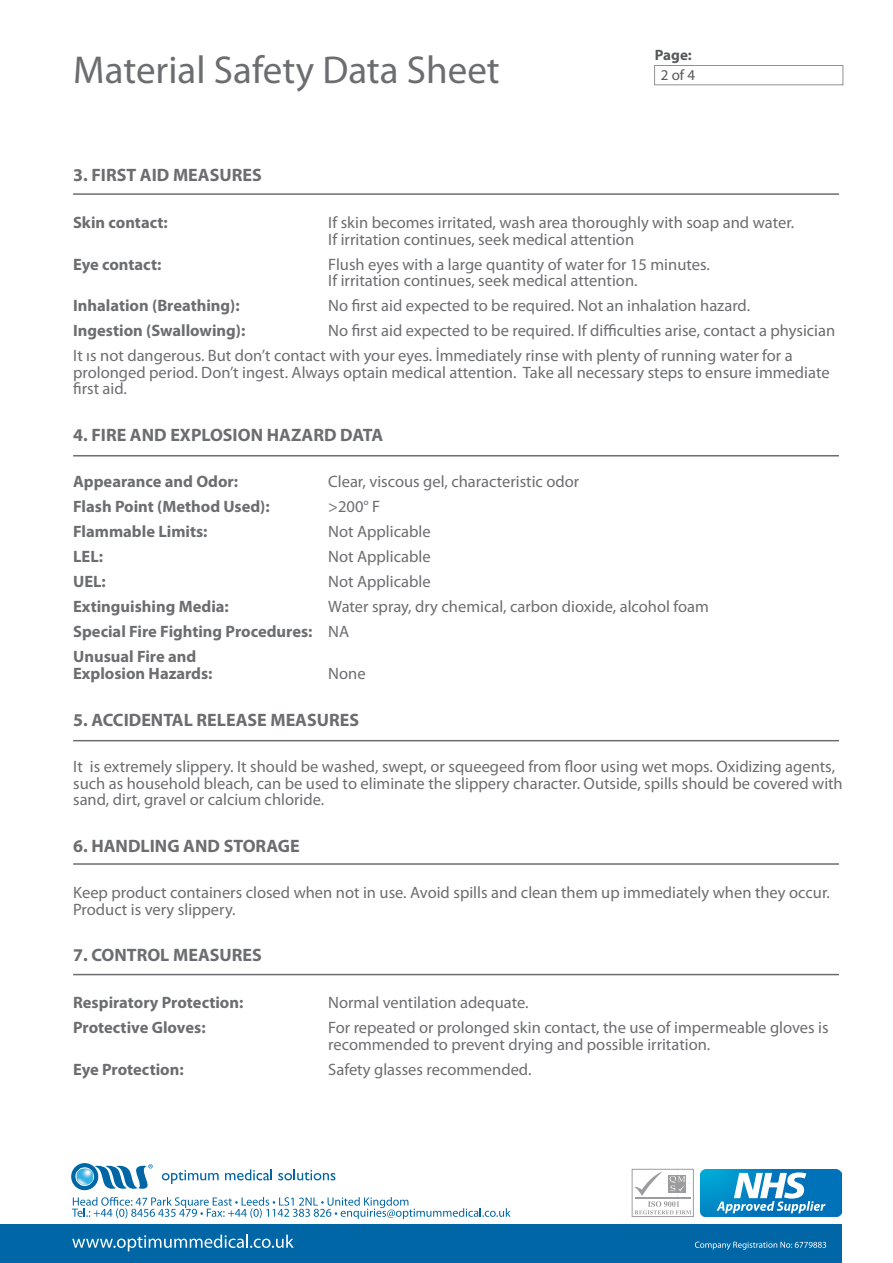
<style>
.page{position:relative;width:893px;height:1263px;background:#fff}
.page>*{position:absolute;margin:0;border:0;box-sizing:border-box;transform-origin:0 0}
.t1{font:39px "Myriad Pro";color:#6c6d70}
.t2{font:700 18px "Myriad Pro";color:#6c6d70}
.t3{font:16.5px/16.5px "Myriad Pro";color:#6c6d70}
.t4{font:700 16.5px/16.5px "Myriad Pro";color:#6c6d70}
.t5{font:700 15px "Myriad Pro";color:#57585a}
.t6{font:15px "Myriad Pro";color:#57585a}
.s1{font-weight:400}
</style>
<div class="page">
<svg style="left:654px;top:65px;width:189px;height:20px"></svg>
<svg style="left:162px;top:1170px;width:57px;height:14px"></svg>
<svg style="left:225px;top:1169px;width:47px;height:11px"></svg>
<svg style="left:278px;top:1169px;width:57px;height:11px"></svg>
<svg style="left:71px;top:1163px;width:82px;height:27px"></svg>
<img style="left:77px;top:1168px;width:16px;height:17px">
<svg style="left:72px;top:1197px;width:439px;height:22px"></svg>
<img style="left:701px;top:1169px;width:140px;height:47px">
<svg style="left:717px;top:1172px;width:108px;height:41px"></svg>
<svg style="left:632px;top:1169px;width:62px;height:48px"></svg>
<svg style="left:634px;top:1170px;width:58px;height:44px"></svg>
<div style="left:0;top:1224px;width:841px;height:39px;background:#0066a6"></div>
<svg style="left:72px;top:1234px;width:222px;height:17px"></svg>
<svg style="left:695px;top:1241px;width:131px;height:9px"></svg>
<hr style="left:73px;top:193px;width:766px;height:2px;background:#6c6d70">
<hr style="left:73px;top:455px;width:766px;height:1px;background:#6c6d70">
<hr style="left:73px;top:740px;width:766px;height:1px;background:#6c6d70">
<hr style="left:73px;top:863px;width:766px;height:2px;background:#6c6d70">
<hr style="left:73px;top:974px;width:766px;height:1px;background:#6c6d70">
<p class="t1" style="left:73px;top:46px;width:428px">Material Safety Data Sheet</p>
<p class="t5" style="left:655px;top:45px;width:38px">Page:</p>
<p class="t6" style="left:661px;top:65px;width:36px">2 of 4</p>
<p class="t2" style="left:73px;top:164px;width:190px">3. FIRST AID MEASURES</p>
<p class="t4" style="left:73px;top:214px;width:96px">Skin contact:</p>
<p class="t3" style="left:328px;top:214px;width:467px">If skin becomes irritated, wash area thoroughly with soap and water.<br>If irritation continues, seek medical attention</p>
<p class="t4" style="left:73px;top:255px;width:90px">Eye contact:</p>
<p class="t3" style="left:328px;top:256px;width:383px">Flush eyes with a large quantity of water for 15 minutes.<br>If irritation continues, seek medical attention.</p>
<p class="t4" style="left:73px;top:297px;width:168px">Inhalation (Breathing):</p>
<p class="t3" style="left:328px;top:297px;width:423px">No first aid expected to be required. Not an inhalation hazard.</p>
<p class="t4" style="left:73px;top:322px;width:174px">Ingestion (Swallowing):</p>
<p class="t3" style="left:328px;top:322px;width:508px">No first aid expected to be required. If difficulties arise, contact a physician</p>
<p class="t3" style="left:73px;top:347px;width:758px">It ıs not dangerous. But don’t contact with your eyes. İmmediately rinse with plenty of running water for a prolonged period. Don’t ingest. Always optain medical attention. Take all necessary steps to ensure immediate first aid.</p>
<p class="t2" style="left:73px;top:423px;width:311px">4. FIRE AND EXPLOSION HAZARD DATA</p>
<p class="t4" style="left:73px;top:473px;width:166px">Appearance and Odor:</p>
<p class="t3" style="left:328px;top:473px;width:252px">Clear, viscous gel, characteristic odor</p>
<p class="t4" style="left:73px;top:498px;width:198px">Flash Point (Method Used):</p>
<p class="t3" style="left:328px;top:498px;width:54px">&gt;200° F</p>
<p class="t4" style="left:73px;top:523px;width:136px">Flammable Limits:</p>
<p class="t3" style="left:328px;top:523px;width:104px">Not Applicable</p>
<p class="t4" style="left:73px;top:548px;width:31px">LEL:</p>
<p class="t3" style="left:328px;top:548px;width:104px">Not Applicable</p>
<p class="t4" style="left:73px;top:573px;width:34px">UEL:</p>
<p class="t3" style="left:328px;top:573px;width:104px">Not Applicable</p>
<p class="t4" style="left:73px;top:598px;width:157px">Extinguishing Media:</p>
<p class="t3" style="left:328px;top:598px;width:382px">Water spray, dry chemical, carbon dioxide, alcohol foam</p>
<p class="t4" style="left:73px;top:623px;width:278px">Special Fire Fighting Procedures: <span class="s1">NA</span></p>
<p class="t4" style="left:73px;top:648px;width:141px">Unusual Fire and<br>Explosion Hazards:</p>
<p class="t3" style="left:328px;top:665px;width:39px">None</p>
<p class="t2" style="left:73px;top:708px;width:287px">5. ACCIDENTAL RELEASE MEASURES</p>
<p class="t3" style="left:73px;top:758px;width:771px">It is extremely slippery. It should be washed, swept, or squeegeed from floor using wet mops. Oxidizing agents, such as household bleach, can be used to eliminate the slippery character. Outside, spills should be covered with sand, dirt, gravel or calcium chloride.</p>
<p class="t2" style="left:73px;top:834px;width:228px">6. HANDLING AND STORAGE</p>
<p class="t3" style="left:73px;top:884px;width:758px">Keep product containers closed when not in use. Avoid spills and clean them up immediately when they occur.<br>Product is very slippery.</p>
<p class="t2" style="left:73px;top:944px;width:190px">7. CONTROL MEASURES</p>
<p class="t4" style="left:73px;top:994px;width:172px">Respiratory Protection:</p>
<p class="t3" style="left:328px;top:994px;width:202px">Normal ventilation adequate.</p>
<p class="t4" style="left:73px;top:1019px;width:134px">Protective Gloves:</p>
<p class="t3" style="left:328px;top:1019px;width:502px">For repeated or prolonged skin contact, the use of impermeable gloves is recommended to prevent drying and possible irritation.</p>
<p class="t4" style="left:73px;top:1060px;width:112px">Eye Protection:</p>
<p class="t3" style="left:328px;top:1060px;width:205px">Safety glasses recommended.</p>
</div>
